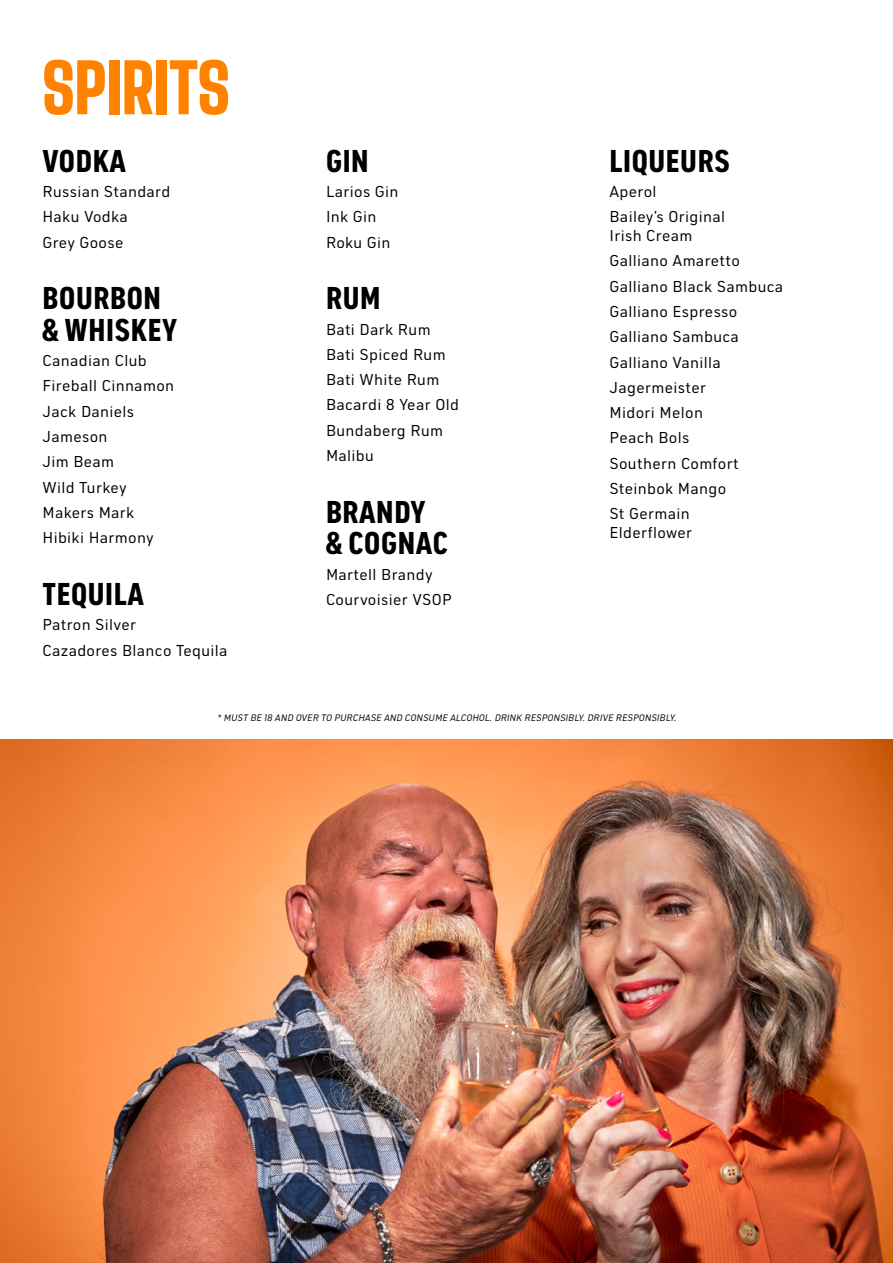
<style>
.page{position:relative;width:893px;height:1263px;background:#fff}
.page>*{position:absolute;margin:0;border:0;box-sizing:border-box;transform-origin:0 0}
.t1{font:900 67.5px "Big Shoulders Display";color:#ff8200}
.t2{font:700 condensed 31.5px/31.5px "Shield Sans";letter-spacing:.02em;color:#000}
.t3{font:15.75px/18.9px "Shield Sans";letter-spacing:.02em;color:#000}
.Item_Description{font:italic 9.3px "Shield Sans";color:#000}
</style>
<div class="page">
<img style="left:0;top:740px;width:893px;height:523px">
<p class="t1" style="left:43px;top:43px;width:189px">SPIRITS</p>
<p class="t2" style="left:43px;top:144px;width:85px">VODKA</p>
<p class="t3" style="left:43px;top:182px;width:129px">Russian Standard</p>
<p class="t3" style="left:43px;top:207px;width:87px">Haku Vodka</p>
<p class="t3" style="left:43px;top:232px;width:82px">Grey Goose</p>
<p class="t2" style="left:43px;top:282px;width:136px">BOURBON &amp; WHISKEY</p>
<p class="t3" style="left:43px;top:351px;width:106px">Canadian Club</p>
<p class="t3" style="left:43px;top:376px;width:133px">Fireball Cinnamon</p>
<p class="t3" style="left:43px;top:402px;width:93px">Jack Daniels</p>
<p class="t3" style="left:43px;top:427px;width:67px">Jameson</p>
<p class="t3" style="left:43px;top:452px;width:73px">Jim Beam</p>
<p class="t3" style="left:43px;top:477px;width:86px">Wild Turkey</p>
<p class="t3" style="left:43px;top:503px;width:93px">Makers Mark</p>
<p class="t3" style="left:43px;top:528px;width:113px">Hibiki Harmony</p>
<p class="t2" style="left:43px;top:577px;width:103px">TEQUILA</p>
<p class="t3" style="left:43px;top:615px;width:95px">Patron Silver</p>
<p class="t3" style="left:43px;top:640px;width:187px">Cazadores Blanco Tequila</p>
<p class="t2" style="left:326px;top:144px;width:44px">GIN</p>
<p class="t3" style="left:326px;top:182px;width:74px">Larios Gin</p>
<p class="t3" style="left:326px;top:207px;width:52px">Ink Gin</p>
<p class="t3" style="left:326px;top:232px;width:66px">Roku Gin</p>
<p class="t2" style="left:326px;top:282px;width:56px">RUM</p>
<p class="t3" style="left:326px;top:319px;width:106px">Bati Dark Rum</p>
<p class="t3" style="left:326px;top:345px;width:121px">Bati Spiced Rum</p>
<p class="t3" style="left:326px;top:370px;width:115px">Bati White Rum</p>
<p class="t3" style="left:326px;top:395px;width:134px">Bacardi 8 Year Old</p>
<p class="t3" style="left:326px;top:421px;width:119px">Bundaberg Rum</p>
<p class="t3" style="left:326px;top:446px;width:49px">Malibu</p>
<p class="t2" style="left:326px;top:495px;width:124px">BRANDY &amp; COGNAC</p>
<p class="t3" style="left:326px;top:564px;width:108px">Martell Brandy</p>
<p class="t3" style="left:326px;top:590px;width:127px">Courvoisier VSOP</p>
<p class="t2" style="left:609px;top:144px;width:122px">LIQUEURS</p>
<p class="t3" style="left:609px;top:182px;width:49px">Aperol</p>
<p class="t3" style="left:609px;top:207px;width:117px">Bailey’s Original<br>Irish Cream</p>
<p class="t3" style="left:609px;top:251px;width:132px">Galliano Amaretto</p>
<p class="t3" style="left:609px;top:276px;width:175px">Galliano Black Sambuca</p>
<p class="t3" style="left:609px;top:302px;width:129px">Galliano Espresso</p>
<p class="t3" style="left:609px;top:327px;width:131px">Galliano Sambuca</p>
<p class="t3" style="left:609px;top:352px;width:113px">Galliano Vanilla</p>
<p class="t3" style="left:609px;top:378px;width:98px">Jagermeister</p>
<p class="t3" style="left:609px;top:403px;width:95px">Midori Melon</p>
<p class="t3" style="left:609px;top:428px;width:81px">Peach Bols</p>
<p class="t3" style="left:609px;top:453px;width:131px">Southern Comfort</p>
<p class="t3" style="left:609px;top:479px;width:118px">Steinbok Mango</p>
<p class="t3" style="left:609px;top:504px;width:84px">St Germain<br>Elderflower</p>
<p class="Item_Description" style="left:217px;top:712px;width:463px">* MUST BE 18 AND OVER TO PURCHASE AND CONSUME ALCOHOL.DRINK RESPONSIBLY.DRIVE RESPONSIBLY.</p>
</div>
